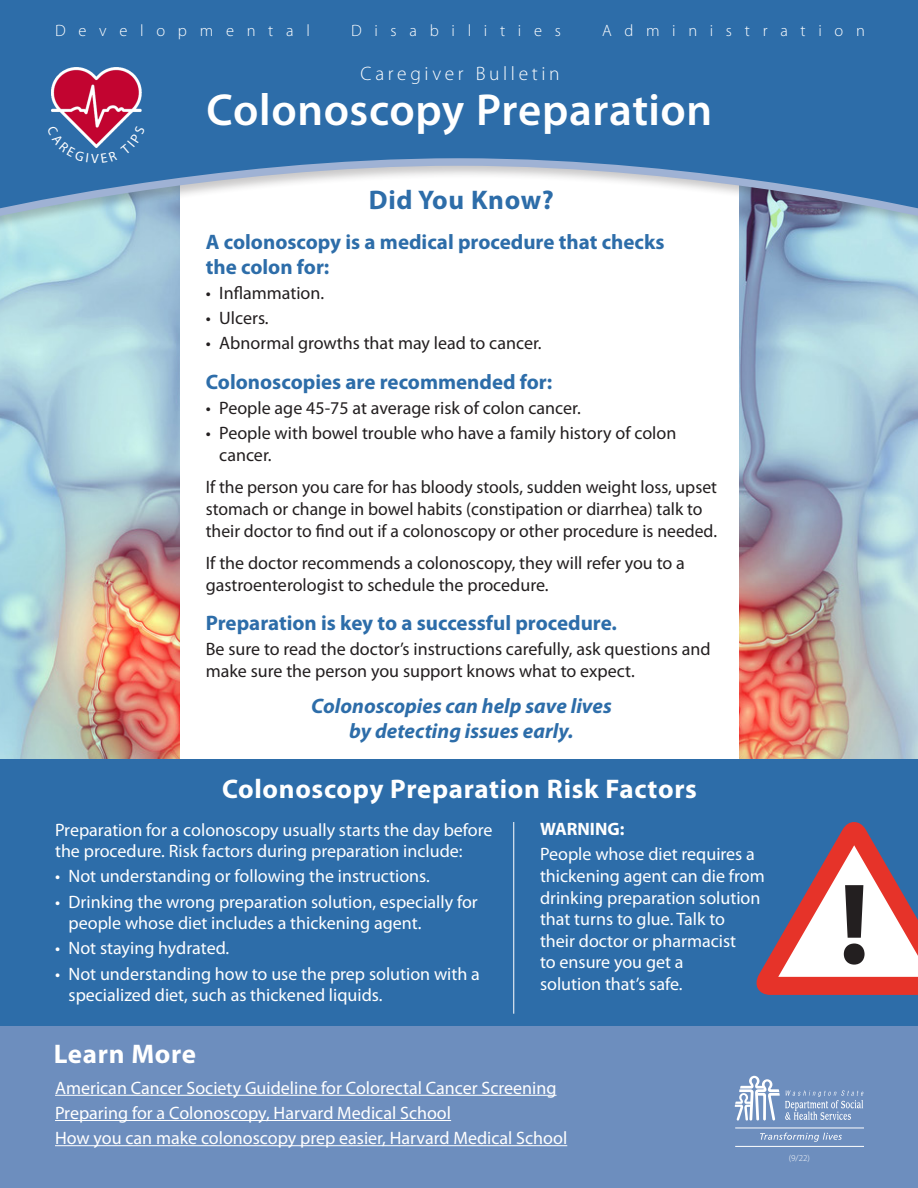
<style>
.page{position:relative;width:918px;height:1188px;background:#fff}
.page>*{position:absolute;margin:0;border:0;box-sizing:border-box;transform-origin:0 0}
.t1{font:700 115.95px "Myriad Pro";color:#231f20}
.Headline{font:600 45px "Myriad Pro";letter-spacing:.015em;color:#fff}
.t2{font:700 27px "Myriad Pro";letter-spacing:.025em;color:#fff}
.t3{font:700 27px "Myriad Pro";letter-spacing:.025em;color:#2d6da9}
.t4{font:700 21px/25.2px "Myriad Pro";color:#2d6da9}
.t5{font:italic 700 21px/25.2px "Myriad Pro";color:#2d6da9;text-align:center}
.Headline-2{font:300 19.5px "Myriad Pro";letter-spacing:.185em;color:#fff}
.t6{font:18px/21.6px "Myriad Pro";color:#fff}
.t7{font:18px/21.6px "Myriad Pro";color:#231f20}
.t8{font:700 18px "Myriad Pro";color:#fff}
.Headline-3{font:300 16.5px "Myriad Pro";letter-spacing:.77em;color:#fff}
.body{font:300 9px "Myriad Pro";color:#fff}
</style>
<div class="page">
<img style="left:739px;top:234px;width:179px;height:525px">
<img style="left:0;top:234px;width:180px;height:525px">
<div style="left:0;top:0;width:918px;height:234px;background:#231f20;opacity:.25"></div>
<svg style="left:0;top:0;width:918px;height:224px;background:#5386b6"></svg>
<img style="left:52px;top:68px;width:89px;height:57px">
<div style="left:0;top:759px;width:918px;height:267px;background:#2d6da9"></div>
<hr style="left:513px;top:822px;width:1px;height:192px;background:#fff">
<svg style="left:756px;top:822px;width:162px;height:173px"></svg>
<div style="left:0;top:1026px;width:918px;height:162px;background:#6d8ebe"></div>
<svg style="left:735px;top:1076px;width:129px;height:45px"></svg>
<hr style="left:735px;top:1128px;width:129px;height:1px;background:#fff">
<hr style="left:735px;top:1146px;width:129px;height:1px;background:#fff">
<svg style="left:760px;top:1133px;width:82px;height:9px"></svg>
<hr style="left:55px;top:1095px;width:502px;height:1px;background:#fff">
<hr style="left:55px;top:1120px;width:396px;height:1px;background:#fff">
<hr style="left:55px;top:1145px;width:512px;height:1px;background:#fff">
<svg style="left:47px;top:125px;width:98px;height:38px;background:#4669a1"></svg>
<p class="Headline-3" style="left:55px;top:22px;width:256px">Developmental</p>
<p class="Headline-3" style="left:351px;top:22px;width:211px">Disabilities</p>
<p class="Headline-3" style="left:602px;top:22px;width:264px">Administration</p>
<p class="Headline-2" style="left:360px;top:63px;width:201px">Caregiver Bulletin</p>
<p class="Headline" style="left:207px;top:85px;width:507px">Colonoscopy Preparation</p>
<p class="t3" style="left:369px;top:185px;width:187px">Did You Know?</p>
<p class="t4" style="left:206px;top:229px;width:460px">A colonoscopy is a medical procedure that checks the colon for:</p>
<p class="t7" style="left:206px;top:282px;width:120px">• Inflammation.</p>
<p class="t7" style="left:206px;top:308px;width:64px">• Ulcers.</p>
<p class="t7" style="left:206px;top:333px;width:337px">• Abnormal growths that may lead to cancer.</p>
<p class="t4" style="left:206px;top:370px;width:348px">Colonoscopies are recommended for:</p>
<p class="t7" style="left:206px;top:398px;width:377px">• People age 45-75 at average risk of colon cancer.</p>
<p class="t7" style="left:219px;top:423px;width:459px;text-indent:-14px">• People with bowel trouble who have a family history of colon cancer.</p>
<p class="t7" style="left:206px;top:477px;width:513px">If the person you care for has bloody stools, sudden weight loss, upset stomach or change in bowel habits (constipation or diarrhea) talk to their doctor to find out if a colonoscopy or other procedure is needed.</p>
<p class="t7" style="left:206px;top:552px;width:481px">If the doctor recommends a colonoscopy, they will refer you to a gastroenterologist to schedule the procedure.</p>
<p class="t4" style="left:206px;top:611px;width:413px">Preparation is key to a successful procedure.</p>
<p class="t7" style="left:206px;top:639px;width:506px">Be sure to read the doctor’s instructions carefully, ask questions and make sure the person you support knows what to expect.</p>
<p class="t5" style="left:311px;top:694px;width:302px">Colonoscopies can help save lives by detecting issues early.</p>
<p class="t2" style="left:222px;top:774px;width:476px">Colonoscopy Preparation Risk Factors</p>
<p class="t6" style="left:55px;top:819px;width:439px">Preparation for a colonoscopy usually starts the day before the procedure. Risk factors during preparation include:</p>
<p class="t6" style="left:55px;top:866px;width:376px">• Not understanding or following the instructions.</p>
<p class="t6" style="left:69px;top:891px;width:411px;text-indent:-14px">• Drinking the wrong preparation solution, especially for people whose diet includes a thickening agent.</p>
<p class="t6" style="left:55px;top:938px;width:176px">• Not staying hydrated.</p>
<p class="t6" style="left:69px;top:963px;width:413px;text-indent:-14px">• Not understanding how to use the prep solution with a specialized diet, such as thickened liquids.</p>
<p class="t8" style="left:540px;top:819px;width:86px">WARNING:</p>
<p class="t6" style="left:540px;top:844px;width:216px">People whose diet requires a</p>
<p class="t6" style="left:540px;top:865px;width:226px">thickening agent can die from</p>
<p class="t6" style="left:540px;top:887px;width:222px">drinking preparation solution</p>
<p class="t6" style="left:540px;top:909px;width:187px">that turns to glue. Talk to</p>
<p class="t6" style="left:540px;top:930px;width:198px">their doctor or pharmacist to ensure you get a</p>
<p class="t6" style="left:540px;top:973px;width:144px">solution that’s safe.</p>
<p class="t2" style="left:54px;top:1038px;width:144px">Learn More</p>
<p class="t6" style="left:55px;top:1077px;width:503px">American Cancer Society Guideline for Colorectal Cancer Screening</p>
<p class="t6" style="left:55px;top:1102px;width:398px">Preparing for a Colonoscopy, Harvard Medical School</p>
<p class="t6" style="left:55px;top:1127px;width:514px">How you can make colonoscopy prep easier, Harvard Medical School</p>
<p class="body" style="left:789px;top:1153px;width:23px">(9/22)</p>
<p class="t1" style="left:839px;top:859px;width:33px">!</p>
</div>
